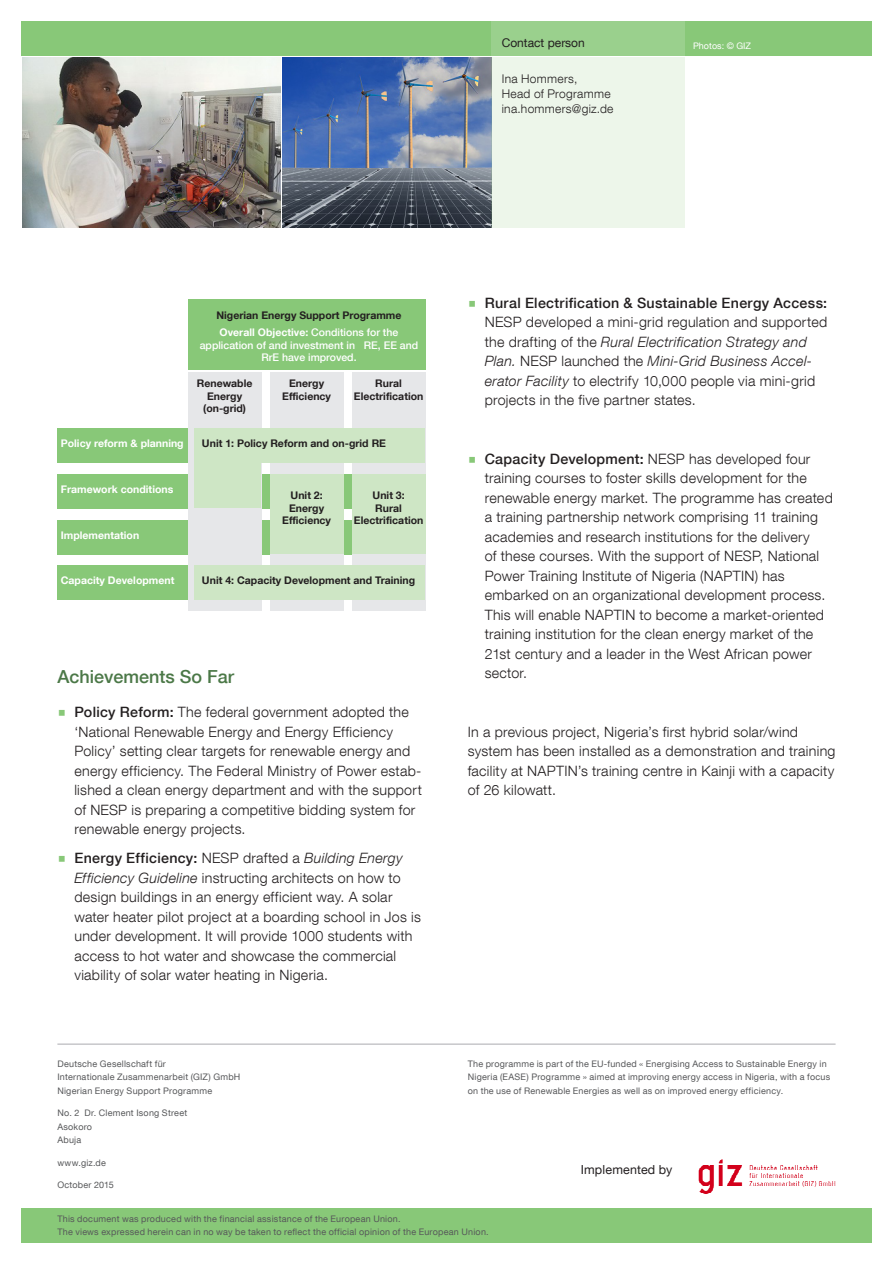
<style>
.page{position:relative;width:893px;height:1263px;background:#fff}
.page>*{position:absolute;margin:0;border:0;box-sizing:border-box;transform-origin:0 0}
.Subheads_innen{font:500 18px "Helvetica Neue LT Com";color:#4b7847}
.Paragraph{font:300 14.25px/19.5px "Helvetica Neue LT Com";letter-spacing:.02em;color:#231f20}
.copy{font:12.45px "Helvetica Neue LT Com";letter-spacing:.015em;color:#231f20}
.Contact_information{font:300 12px "Helvetica Neue LT Com";letter-spacing:.025em;color:#231f20}
.Contact_person_title{font:12px "Helvetica Neue LT Com";color:#231f20}
.Photo_credits{font:700 10.5px/12.6px "Helvetica Neue LT Com";color:#231f20;text-align:center}
.Photo_credits-2{font:500 10.5px/12.6px "Helvetica Neue LT Com";color:#fff;text-align:center}
.Photo_credits-3{font:700 10.5px "Helvetica Neue LT Com";color:#fff}
.Imprint{font:9px/13.5px "Helvetica Neue LT Com";letter-spacing:.025em;color:#57585a}
.Photo_credits-4{font:9px "Helvetica Neue LT Com";color:#fff}
.s1{font-weight:700}
.s2{font-weight:500}
.s3{font-style:italic}
</style>
<div class="page">
<div style="left:21px;top:21px;width:851px;height:34px;background:#88c878"></div>
<img style="left:283px;top:57px;width:208px;height:170px">
<img style="left:23px;top:57px;width:258px;height:170px">
<hr style="left:57px;top:1044px;width:779px;height:1px;background:#aaabaf">
<img style="left:698px;top:1159px;width:138px;height:35px">
<div style="left:21px;top:1208px;width:851px;height:34px;background:#88c878"></div>
<div style="left:57px;top:566px;width:368px;height:34px;background:#88c878"></div>
<div style="left:57px;top:520px;width:368px;height:34px;background:#88c878"></div>
<div style="left:57px;top:474px;width:368px;height:34px;background:#88c878"></div>
<div style="left:57px;top:428px;width:368px;height:34px;background:#88c878"></div>
<div style="left:188px;top:299px;width:237px;height:71px;background:#88c878"></div>
<div style="left:188px;top:373px;width:73px;height:238px;background:#e6e7e9"></div>
<div style="left:270px;top:373px;width:73px;height:238px;background:#e6e7e9"></div>
<div style="left:352px;top:373px;width:73px;height:238px;background:#e6e7e9"></div>
<div style="left:195px;top:428px;width:230px;height:34px;background:#cee6c5"></div>
<div style="left:195px;top:566px;width:230px;height:34px;background:#cee6c5"></div>
<div style="left:195px;top:462px;width:66px;height:46px;background:#cee6c5"></div>
<div style="left:270px;top:474px;width:73px;height:80px;background:#cee6c5"></div>
<div style="left:352px;top:474px;width:73px;height:80px;background:#cee6c5"></div>
<div style="left:491px;top:57px;width:194px;height:170px;background:#edf6ea"></div>
<div style="left:491px;top:21px;width:194px;height:34px;background:#9ad08d"></div>
<p class="Contact_person_title" style="left:502px;top:35px;width:85px">Contact person</p>
<p class="Contact_information" style="left:502px;top:71px;width:77px">Ina Hommers,</p>
<p class="Contact_information" style="left:502px;top:86px;width:110px">Head of Programme</p>
<p class="Contact_information" style="left:502px;top:101px;width:113px">ina.hommers@giz.de</p>
<p class="Photo_credits-4" style="left:693px;top:40px;width:59px">Photos: © GIZ</p>
<p class="Photo_credits-3" style="left:61px;top:436px;width:124px">Policy reform &amp; planning</p>
<p class="Photo_credits" style="left:216px;top:309px;width:187px">Nigerian Energy Support Programme</p>
<p class="Photo_credits-2" style="left:200px;top:326px;width:220px"><span class="s1">Overall Objective:</span> Conditions for the application of and investment in RE, EE and<br>RrE have improved.</p>
<p class="Photo_credits" style="left:197px;top:377px;width:57px">Renewable<br>Energy (on-grid)</p>
<p class="Photo_credits" style="left:282px;top:377px;width:50px">Energy<br>Efficiency</p>
<p class="Photo_credits" style="left:354px;top:377px;width:71px">Rural<br>Electrification</p>
<p class="Photo_credits" style="left:202px;top:436px;width:186px">Unit 1: Policy Reform and on-grid RE</p>
<p class="Photo_credits-3" style="left:61px;top:482px;width:114px">Framework conditions</p>
<p class="Photo_credits-3" style="left:61px;top:528px;width:80px">Implementation</p>
<p class="Photo_credits-3" style="left:61px;top:574px;width:115px">Capacity Development</p>
<p class="Photo_credits" style="left:282px;top:489px;width:50px">Unit 2:<br>Energy<br>Efficiency</p>
<p class="Photo_credits" style="left:354px;top:489px;width:71px">Unit 3:<br>Rural<br>Electrification</p>
<p class="Photo_credits" style="left:202px;top:574px;width:215px">Unit 4: Capacity Development and Training</p>
<p class="Subheads_innen" style="left:57px;top:665px;width:178px">Achievements So Far</p>
<p class="Paragraph" style="left:74px;top:702px;width:349px"><span class="s2">Policy Reform:</span> The federal government adopted the ‘National Renewable Energy and Energy Efficiency Policy’ setting clear targets for renewable energy and energy efficiency. The Federal Ministry of Power estab&shy;lished a clean energy department and with the support of NESP is preparing a competitive bidding system for renewable energy projects.</p>
<p class="Paragraph" style="left:74px;top:848px;width:348px"><span class="s2">Energy Efficiency:</span> NESP drafted a <span class="s3">Building Energy Efficiency Guideline</span> instructing architects on how to design buildings in an energy efficient way. A solar water heater pilot project at a boarding school in Jos is under development. It will provide 1000 students with access to hot water and showcase the commercial viability of solar water heating in Nigeria.</p>
<p class="Imprint" style="left:57px;top:1057px;width:185px">Deutsche Gesellschaft für<br>Internationale Zusammenarbeit (GIZ) GmbH<br>Nigerian Energy Support Programme</p>
<p class="Imprint" style="left:57px;top:1106px;width:131px">No. 2 Dr. Clement Isong Street<br>Asokoro<br>Abuja</p>
<p class="Imprint" style="left:57px;top:1156px;width:50px">www.giz.de</p>
<p class="Imprint" style="left:57px;top:1178px;width:58px">October 2015</p>
<p class="Paragraph" style="left:485px;top:292px;width:344px"><span class="s2">Rural Electrification &amp; Sustainable Energy Access:<br></span>NESP developed a mini-grid regulation and supported the drafting of the <span class="s3">Rural Electrification Strategy and Plan.</span> NESP launched the <span class="s3">Mini-Grid Business Accel&shy;erator Facility</span> to electrify 10,000 people via mini-grid projects in the five partner states.</p>
<p class="Paragraph" style="left:485px;top:448px;width:350px"><span class="s2">Capacity Development:</span> NESP has developed four training courses to foster skills development for the renewable energy market. The programme has created a training partnership network comprising 11 training academies and research institutions for the delivery<br>of these courses. With the support of NESP, National Power Training Institute of Nigeria (NAPTIN) has embarked on an organizational development process.<br>This will enable NAPTIN to become a market-oriented training institution for the clean energy market of the 21st century and a leader in the West African power sector.</p>
<p class="Paragraph" style="left:468px;top:721px;width:369px">In a previous project, Nigeria’s first hybrid solar/wind system has been installed as a demonstration and training facility at NAPTIN’s training centre in Kainji with a capacity of 26 kilowatt.</p>
<p class="Imprint" style="left:468px;top:1057px;width:364px">The programme is part of the EU-funded « Energising Access to Sustainable Energy in<br>Nigeria (EASE) Programme » aimed at improving energy access in Nigeria, with a focus on the use of Renewable Energies as well as on improved energy efficiency.</p>
<p class="copy" style="left:581px;top:1162px;width:93px">Implemented by</p>
<p class="Imprint" style="left:57px;top:1211px;width:433px">This document was produced with the financial assistance of the European Union.<br>The views expressed herein can in no way be taken to reflect the official opinion of the European Union.</p>
</div>
